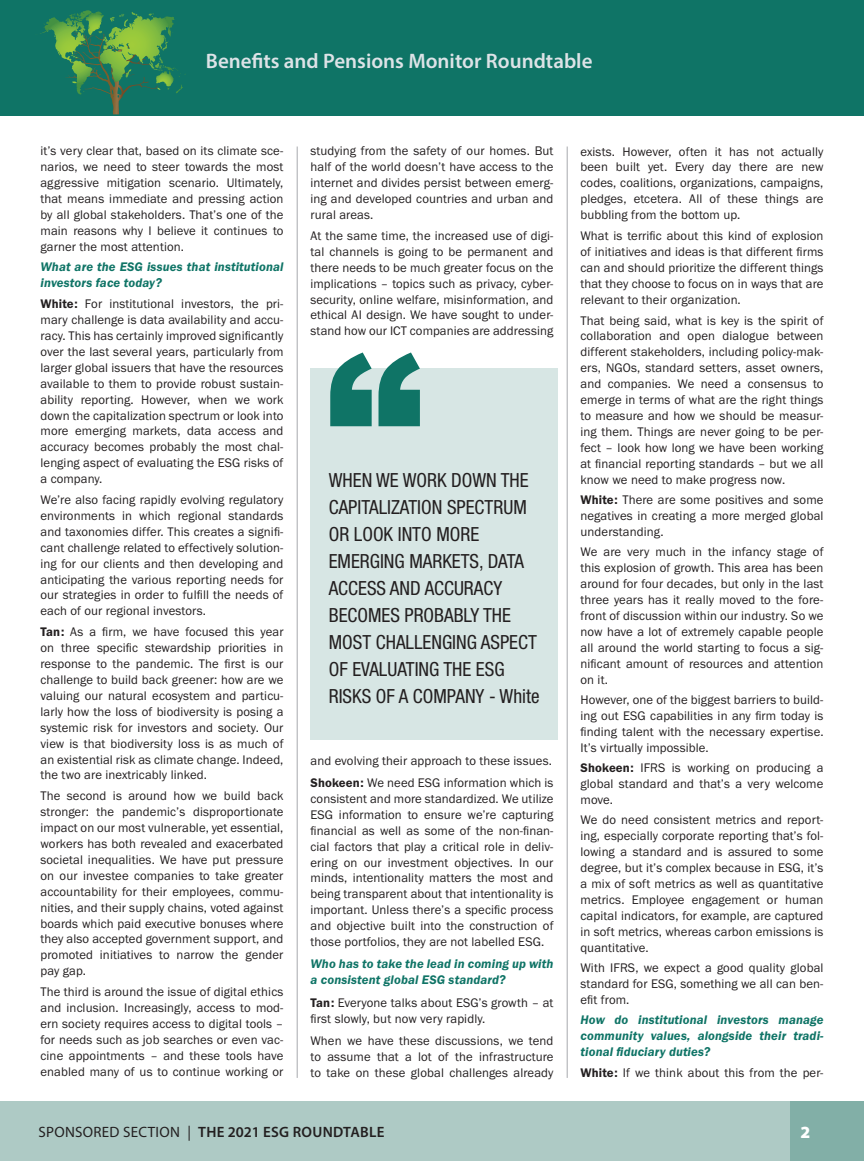
<style>
.page{position:relative;width:864px;height:1161px;background:#fff}
.page>*{position:absolute;margin:0;border:0;box-sizing:border-box;transform-origin:0 0}
.t1{font:600 21px "Myriad Pro";color:#dde3e7}
.t2{font:condensed 19.5px/27px "Helvetica Neue";color:#231f20}
.t3{font:900 17.1px "Myriad Pro";color:#fff}
.t4{font:600 15px "Myriad Pro";letter-spacing:.02em;color:#231f20}
.t5{font:12.9px/15.9px "Franklin Gothic URW Boo";letter-spacing:.01em;color:#231f20;text-align:justify}
.t6{font:12.9px/15.9px "Franklin Gothic URW Dem Ita";letter-spacing:.01em;color:#0f7466}
.s1{font-family:"Franklin Gothic URW Dem"}
.s2{font-weight:400}
</style>
<div class="page">
<div style="left:310px;top:368px;width:248px;height:372px;background:#d7e6e4"></div>
<svg style="left:330px;top:352px;width:90px;height:74px"></svg>
<hr style="left:567px;top:147px;width:1px;height:931px;background:#a8a9ad">
<hr style="left:297px;top:147px;width:1px;height:931px;background:#a8a9ad">
<div style="left:0;top:1102px;width:864px;height:59px;background:#aecac5"></div>
<div style="left:790px;top:1102px;width:74px;height:59px;background:#82afa7"></div>
<div style="left:0;top:0;width:864px;height:115px;background:#0f7466"></div>
<svg style="left:40px;top:17px;width:15px;height:20px"></svg>
<svg style="left:69px;top:10px;width:117px;height:85px"></svg>
<h1 class="t1" style="left:206px;top:47px;width:388px">Benefits and Pensions Monitor Roundtable</h1>
<p class="t5" style="left:40px;top:143px;width:245px">it’s very clear that, based on its climate sce&shy;narios, we need to steer towards the most aggressive mitigation scenario. Ultimately, that means immediate and pressing action by all global stakeholders. That’s one of the main reasons why I believe it continues to garner the most attention.</p>
<h3 class="t6" style="left:40px;top:259px;width:245px">What are the ESG issues that institutional investors face today?</h3>
<p class="t5" style="left:40px;top:296px;width:245px"><span class="s1">White:</span> For institutional investors, the pri&shy;mary challenge is data availability and accu&shy;racy. This has certainly improved significantly over the last several years, particularly from larger global issuers that have the resources available to them to provide robust sustain&shy;ability reporting. However, when we work down the capitalization spectrum or look into more emerging markets, data access and accuracy becomes probably the most chal&shy;lenging aspect of evaluating the ESG risks of a company.</p>
<p class="t5" style="left:40px;top:492px;width:245px">We’re also facing rapidly evolving regulatory environments in which regional standards and taxonomies differ. This creates a signifi&shy;cant challenge related to effectively solution&shy;ing for our clients and then developing and anticipating the various reporting needs for our strategies in order to fulfill the needs of each of our regional investors.</p>
<p class="t5" style="left:40px;top:624px;width:245px"><span class="s1">Tan:</span> As a firm, we have focused this year on three specific stewardship priorities in response to the pandemic. The first is our challenge to build back greener: how are we valuing our natural ecosystem and particu&shy;larly how the loss of biodiversity is posing a systemic risk for investors and society. Our view is that biodiversity loss is as much of an existential risk as climate change. Indeed, the two are inextricably linked.</p>
<p class="t5" style="left:40px;top:788px;width:245px">The second is around how we build back stronger: the pandemic’s disproportionate impact on our most vulnerable, yet essential, workers has both revealed and exacerbated societal inequalities. We have put pressure on our investee companies to take greater accountability for their employees, commu&shy;nities, and their supply chains, voted against boards which paid executive bonuses where they also accepted government support, and promoted initiatives to narrow the gender pay gap.</p>
<p class="t5" style="left:40px;top:984px;width:245px">The third is around the issue of digital ethics and inclusion. Increasingly, access to mod&shy;ern society requires access to digital tools ‒ for needs such as job searches or even vac&shy;cine appointments ‒ and these tools have enabled many of us to continue working or</p>
<p class="t5" style="left:311px;top:143px;width:245px">studying from the safety of our homes. But half of the world doesn’t have access to the internet and divides persist between emerg&shy;ing and developed countries and urban and rural areas.</p>
<p class="t5" style="left:311px;top:227px;width:245px">At the same time, the increased use of digi&shy;tal channels is going to be permanent and there needs to be much greater focus on the implications ‒ topics such as privacy, cyber&shy;security, online welfare, misinformation, and ethical AI design. We have sought to under&shy;stand how our ICT companies are addressing</p>
<p class="t2" style="left:329px;top:466px;width:212px">WHEN WE WORK DOWN THE<br>CAPITALIZATION SPECTRUM<br>OR LOOK INTO MORE<br>EMERGING MARKETS, DATA<br>ACCESS AND ACCURACY<br>BECOMES PROBABLY THE<br>MOST CHALLENGING ASPECT<br>OF EVALUATING THE ESG<br>RISKS OF A COMPANY - White</p>
<p class="t5" style="left:311px;top:752px;width:243px">and evolving their approach to these issues.</p>
<p class="t5" style="left:311px;top:775px;width:245px"><span class="s1">Shokeen:</span> We need ESG information which is consistent and more standardized. We utilize ESG information to ensure we’re capturing financial as well as some of the non-finan&shy;cial factors that play a critical role in deliv&shy;ering on our investment objectives. In our minds, intentionality matters the most and being transparent about that intentionality is important. Unless there’s a specific process and objective built into the construction of those portfolios, they are not labelled ESG.</p>
<h3 class="t6" style="left:311px;top:956px;width:245px">Who has to take the lead in coming up with a consistent global ESG standard?</h3>
<p class="t5" style="left:311px;top:994px;width:244px"><span class="s1">Tan:</span> Everyone talks about ESG’s growth ‒ at first slowly, but now very rapidly.</p>
<p class="t5" style="left:311px;top:1033px;width:245px">When we have these discussions, we tend to assume that a lot of the infrastructure to take on these global challenges already</p>
<p class="t5" style="left:581px;top:143px;width:245px">exists. However, often it has not actually been built yet. Every day there are new codes, coalitions, organizations, campaigns, pledges, etcetera. All of these things are bubbling from the bottom up.</p>
<p class="t5" style="left:581px;top:228px;width:245px">What is terrific about this kind of explosion of initiatives and ideas is that different firms can and should prioritize the different things that they choose to focus on in ways that are relevant to their organization.</p>
<p class="t5" style="left:581px;top:312px;width:245px">That being said, what is key is the spirit of collaboration and open dialogue between different stakeholders, including policy-mak&shy;ers, NGOs, standard setters, asset owners, and companies. We need a consensus to emerge in terms of what are the right things to measure and how we should be measur&shy;ing them. Things are never going to be per&shy;fect ‒ look how long we have been working at financial reporting standards ‒ but we all know we need to make progress now.</p>
<p class="t5" style="left:581px;top:492px;width:244px"><span class="s1">White:</span> There are some positives and some negatives in creating a more merged global understanding.</p>
<p class="t5" style="left:581px;top:544px;width:245px">We are very much in the infancy stage of this explosion of growth. This area has been around for four decades, but only in the last three years has it really moved to the fore&shy;front of discussion within our industry. So we now have a lot of extremely capable people all around the world starting to focus a sig&shy;nificant amount of resources and attention on it.</p>
<p class="t5" style="left:581px;top:691px;width:245px">However, one of the biggest barriers to build&shy;ing out ESG capabilities in any firm today is finding talent with the necessary expertise.<br>It’s virtually impossible.</p>
<p class="t5" style="left:581px;top:760px;width:244px"><span class="s1">Shokeen:</span> IFRS is working on producing a global standard and that’s a very welcome move.</p>
<p class="t5" style="left:581px;top:812px;width:245px">We do need consistent metrics and report&shy;ing, especially corporate reporting that’s fol&shy;lowing a standard and is assured to some degree, but it’s complex because in ESG, it’s a mix of soft metrics as well as quantitative metrics. Employee engagement or human capital indicators, for example, are captured in soft metrics, whereas carbon emissions is quantitative.</p>
<p class="t5" style="left:581px;top:960px;width:244px">With IFRS, we expect a good quality global standard for ESG, something we all can ben&shy;efit from.</p>
<h3 class="t6" style="left:581px;top:1012px;width:245px;text-align:justify">How do institutional investors manage community values, alongside their tradi&shy;tional fiduciary duties?</h3>
<p class="t5" style="left:581px;top:1064px;width:244px"><span class="s1">White:</span> If we think about this from the per-</p>
<p class="t4" style="left:38px;top:1123px;width:348px"><span class="s2">SPONSORED SECTION |</span> THE 2021 ESG ROUNDTABLE</p>
<h3 class="t3" style="left:801px;top:1121px;width:11px">2</h3>
</div>
